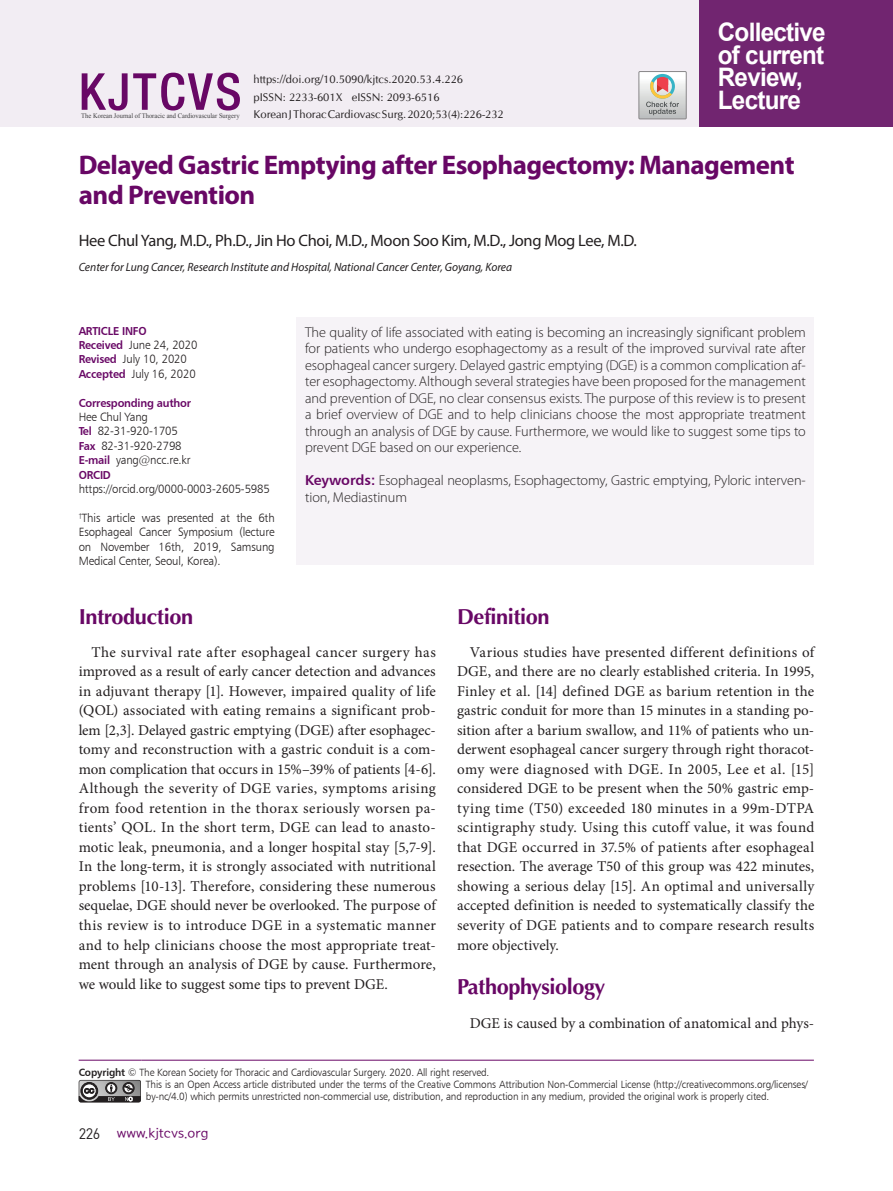
<style>
.page{position:relative;width:893px;height:1191px;background:#fff}
.page>*{position:absolute;margin:0;border:0;box-sizing:border-box;transform-origin:0 0}
.t1{font:500 condensed 51px "Helvetica Neue LT Std";letter-spacing:.05em;color:#680765}
.t2{font:700 27px/30px "Myriad Pro";letter-spacing:-.02em;color:#680765}
.t3{font:700 25.5px/22.5px "Arial";letter-spacing:-.03em;color:#fff;scale:.95 1}
.t4{font:700 21.75px "Optima LT Std";letter-spacing:-.02em;color:#680765}
.t5{font:16.5px "Myriad Pro";letter-spacing:-.02em;color:#231f20}
.t6{font:15px/19.5px "Minion Pro";color:#231f20;text-align:justify}
.t7{font:300 14.25px/16.5px "Myriad Pro";letter-spacing:-.005em;color:#231f20;text-align:justify}
.t8{font:13.5px "Seoul Namsan M";color:#680765}
.t9{font:12px/14.4px "Humanist 777 BT Light B";letter-spacing:-.01em;color:#231f20;scale:.95 1}
.t10{font:italic 12px "Myriad Pro";color:#231f20;scale:.96 1}
.t11{font:11.55px "Humanist 777 BT Bold B";letter-spacing:-.02em;color:#680765;scale:.95 1}
.t12{font:11.25px/17.2px "CG Omega";color:#231f20}
.t13{font:10.5px/12.1px "Humanist 777 BT Light B";letter-spacing:-.01em;color:#231f20;scale:.95 1}
.t14{font:6.9px "Times New Roman";color:#3e3e3f;scale:.95 1}
.s1{font-family:"Humanist 777 BT Bold B";font-size:11.55px;color:#680765}
.s2{font-family:"Humanist 777 BT Bold B";font-weight:400;color:#680765}
.s3{font-family:"Humanist 777 BT Bold B"}
.s4{font-family:"Dinreg";font-size:15px;color:#231f20}
</style>
<div class="page">
<div style="left:0;top:0;width:893px;height:126px;background:#f2edf3"></div>
<div style="left:699px;top:0;width:194px;height:126px;background:#712570"></div>
<div style="left:297px;top:317px;width:517px;height:248px;background:#f6f3f7"></div>
<hr style="left:79px;top:1060px;width:63px;height:1px;background:#680765">
<hr style="left:142px;top:1060px;width:672px;height:1px;background:#680765">
<svg style="left:79px;top:1080px;width:62px;height:22px"></svg>
<div style="left:639px;top:71px;width:47px;height:48px;border:1px solid #888688"></div>
<svg style="left:639px;top:72px;width:47px;height:47px"></svg>
<h3 class="t3" style="left:718px;top:22px;width:115px">Collective of current<br>Review,<br>Lecture</h3>
<h1 class="t1" style="left:79px;top:61px;width:164px">KJTCVS</h1>
<p class="t14" style="left:81px;top:111px;width:168px">The Korean Journal of Thoracic and Cardiovascular Surgery</p>
<h2 class="t2" style="left:79px;top:149px;width:717px">Delayed Gastric Emptying after Esophagectomy: Management and Prevention</h2>
<p class="t5" style="left:79px;top:230px;width:560px">Hee Chul Yang, M.D., Ph.D., Jin Ho Choi, M.D., Moon Soo Kim, M.D., Jong Mog Lee, M.D.</p>
<p class="t10" style="left:79px;top:259px;width:453px">Center for Lung Cancer, Research Institute and Hospital, National Cancer Center, Goyang, Korea</p>
<p class="t12" style="left:254px;top:71px;width:252px">https://doi.org/10.5090/kjtcs.2020.53.4.226<br>pISSN: 2233-601X eISSN: 2093-6516<br>Korean J Thorac Cardiovasc Surg. 2020;53(4):226-232</p>
<p class="t11" style="left:79px;top:323px;width:73px">ARTICLE INFO</p>
<p class="t9" style="left:79px;top:337px;width:127px"><span class="s1">Received</span> June 24, 2020<br><span class="s1">Revised</span> July 10, 2020<br><span class="s1">Accepted</span> July 16, 2020</p>
<p class="t11" style="left:79px;top:395px;width:120px">Corresponding author</p>
<p class="t9" style="left:79px;top:409px;width:119px">Hee Chul Yang<br><span class="s1">Tel</span> 82-31-920-1705<br><span class="s1">Fax</span> 82-31-920-2798<br><span class="s1">E-mail</span> yang@ncc.re.kr</p>
<p class="t11" style="left:79px;top:467px;width:35px">ORCID</p>
<p class="t9" style="left:79px;top:481px;width:203px">https://orcid.org/0000-0003-2605-5985</p>
<p class="t9" style="left:79px;top:510px;width:208px;text-align:justify"><sup>†</sup>This article was presented at the 6th Esophageal Cancer Symposium (lecture on November 16th, 2019, Samsung Medical Center, Seoul, Korea).</p>
<p class="t7" style="left:305px;top:324px;width:502px">The quality of life associated with eating is becoming an increasingly significant problem for patients who undergo esophagectomy as a result of the improved survival rate after esophageal cancer surgery. Delayed gastric emptying (DGE) is a common complication af&shy;ter esophagectomy. Although several strategies have been proposed for the management and prevention of DGE, no clear consensus exists. The purpose of this review is to present a brief overview of DGE and to help clinicians choose the most appropriate treatment through an analysis of DGE by cause. Furthermore, we would like to suggest some tips to prevent DGE based on our experience.</p>
<p class="t7" style="left:305px;top:472px;width:502px"><span class="s2">Keywords:</span> Esophageal neoplasms, Esophagectomy, Gastric emptying, Pyloric interven&shy;tion, Mediastinum</p>
<h3 class="t4" style="left:79px;top:603px;width:116px">Introduction</h3>
<p class="t6" style="left:79px;top:642px;width:359px;text-indent:13px">The survival rate after esophageal cancer surgery has improved as a result of early cancer detection and advances in adjuvant therapy [1]. However, impaired quality of life (QOL) associated with eating remains a significant prob&shy;lem [2,3]. Delayed gastric emptying (DGE) after esophagec&shy;tomy and reconstruction with a gastric conduit is a com&shy;mon complication that occurs in 15%–39% of patients [4-6].<br>Although the severity of DGE varies, symptoms arising from food retention in the thorax seriously worsen pa&shy;tients’ QOL. In the short term, DGE can lead to anasto&shy;motic leak, pneumonia, and a longer hospital stay [5,7-9].<br>In the long-term, it is strongly associated with nutritional problems [10-13]. Therefore, considering these numerous sequelae, DGE should never be overlooked. The purpose of this review is to introduce DGE in a systematic manner and to help clinicians choose the most appropriate treat&shy;ment through an analysis of DGE by cause. Furthermore, we would like to suggest some tips to prevent DGE.</p>
<h3 class="t4" style="left:457px;top:603px;width:94px">Definition</h3>
<p class="t6" style="left:457px;top:642px;width:359px;text-indent:13px">Various studies have presented different definitions of DGE, and there are no clearly established criteria. In 1995, Finley et al. [14] defined DGE as barium retention in the gastric conduit for more than 15 minutes in a standing po&shy;sition after a barium swallow, and 11% of patients who un&shy;derwent esophageal cancer surgery through right thoracot&shy;omy were diagnosed with DGE. In 2005, Lee et al. [15] considered DGE to be present when the 50% gastric emp&shy;tying time (T50) exceeded 180 minutes in a 99m-DTPA scintigraphy study. Using this cutoff value, it was found that DGE occurred in 37.5% of patients after esophageal resection. The average T50 of this group was 422 minutes, showing a serious delay [15]. An optimal and universally accepted definition is needed to systematically classify the severity of DGE patients and to compare research results more objectively.</p>
<h3 class="t4" style="left:457px;top:974px;width:150px">Pathophysiology</h3>
<p class="t6" style="left:470px;top:1013px;width:346px">DGE is caused by a combination of anatomical and phys-</p>
<p class="t13" style="left:146px;top:1065px;width:698px;text-indent:-67px"><span class="s3">Copyright</span> © The Korean Society for Thoracic and Cardiovascular Surgery. 2020. All right reserved.<br>This is an Open Access article distributed under the terms of the Creative Commons Attribution Non-Commercial License (http://creativecommons.org/licenses/ by-nc/4.0) which permits unrestricted non-commercial use, distribution, and reproduction in any medium, provided the original work is properly cited.</p>
<p class="t8" style="left:79px;top:1126px;width:131px"><span class="s4">226</span> www.kjtcvs.org</p>
</div>
